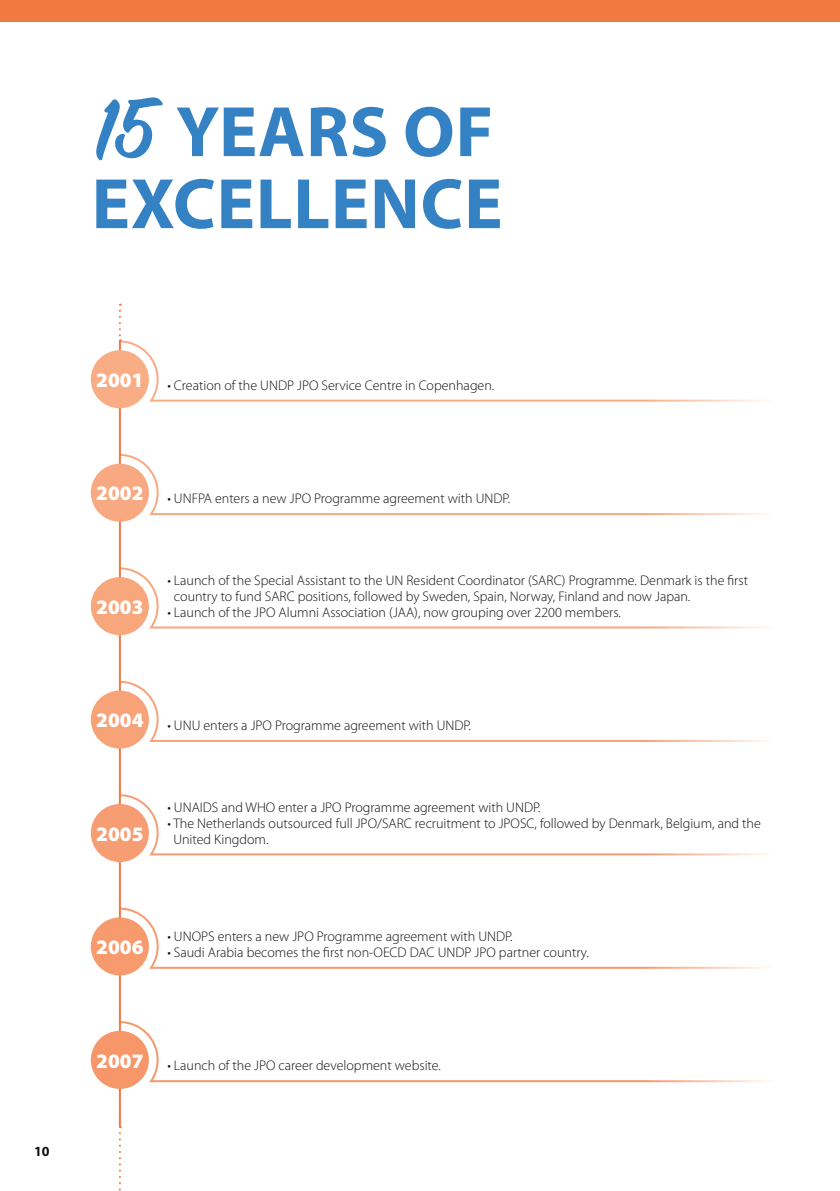
<style>
.page{position:relative;width:840px;height:1191px;background:#fff}
.page>*{position:absolute;margin:0;border:0;box-sizing:border-box;transform-origin:0 0}
.t1{font:700 72px/72px "Myriad Pro";letter-spacing:.01em;color:#3481c3;text-align:right}
.t2{font:900 20.6px "Myriad Pro";color:#fff}
.t3{font:300 14px/16px "Myriad Pro";color:#0d0f11}
.t4{font:700 14px "Myriad Pro";color:#0d0f11}
</style>
<div class="page">
<div style="left:0;top:0;width:839px;height:21px;background:#f37943"></div>
<svg style="left:118px;top:339px;width:647px;height:63px"></svg>
<svg style="left:118px;top:453px;width:647px;height:63px"></svg>
<svg style="left:118px;top:566px;width:649px;height:63px"></svg>
<svg style="left:118px;top:680px;width:649px;height:63px"></svg>
<svg style="left:118px;top:793px;width:649px;height:63px"></svg>
<svg style="left:118px;top:906px;width:649px;height:63px"></svg>
<svg style="left:118px;top:1020px;width:649px;height:63px"></svg>
<hr style="left:119px;top:340px;width:2px;height:787px;background:#f37943">
<div style="left:91px;top:350px;width:58px;height:58px;background:#f9ad85;border-radius:50%"></div>
<div style="left:91px;top:464px;width:58px;height:58px;background:#f8a981;border-radius:50%"></div>
<div style="left:91px;top:577px;width:58px;height:58px;background:#f8a67c;border-radius:50%"></div>
<div style="left:91px;top:690px;width:58px;height:58px;background:#f7a277;border-radius:50%"></div>
<div style="left:91px;top:804px;width:58px;height:58px;background:#f79d73;border-radius:50%"></div>
<div style="left:91px;top:917px;width:58px;height:58px;background:#f79a6d;border-radius:50%"></div>
<div style="left:91px;top:1030px;width:58px;height:59px;background:#f79769;border-radius:50%"></div>
<svg style="left:119px;top:1127px;width:2px;height:64px"></svg>
<svg style="left:119px;top:304px;width:2px;height:36px"></svg>
<svg style="left:96px;top:97px;width:67px;height:64px"></svg>
<h1 class="t1" style="left:91px;top:97px;width:412px">YEARS OF<br>EXCELLENCE</h1>
<p class="t4" style="left:34px;top:1143px;width:17px">10</p>
<h2 class="t2" style="left:96px;top:366px;width:49px">2001</h2>
<p class="t3" style="left:167px;top:377px;width:328px">• Creation of the UNDP JPO Service Centre in Copenhagen.</p>
<h2 class="t2" style="left:96px;top:480px;width:49px">2002</h2>
<p class="t3" style="left:167px;top:491px;width:344px">• UNFPA enters a new JPO Programme agreement with UNDP.</p>
<h2 class="t2" style="left:96px;top:593px;width:49px">2003</h2>
<p class="t3" style="left:174px;top:572px;width:575px;text-indent:-7px">• Launch of the Special Assistant to the UN Resident Coordinator (SARC) Programme. Denmark is the first country to fund SARC positions, followed by Sweden, Spain, Norway, Finland and now Japan.</p>
<p class="t3" style="left:167px;top:604px;width:454px">• Launch of the JPO Alumni Association (JAA), now grouping over 2200 members.</p>
<h2 class="t2" style="left:96px;top:706px;width:49px">2004</h2>
<p class="t3" style="left:167px;top:717px;width:305px">• UNU enters a JPO Programme agreement with UNDP.</p>
<h2 class="t2" style="left:96px;top:820px;width:49px">2005</h2>
<p class="t3" style="left:167px;top:799px;width:374px">• UNAIDS and WHO enter a JPO Programme agreement with UNDP.</p>
<p class="t3" style="left:173px;top:815px;width:588px;text-indent:-6px">• The Netherlands outsourced full JPO/SARC recruitment to JPOSC, followed by Denmark, Belgium, and the<br>United Kingdom.</p>
<h2 class="t2" style="left:96px;top:933px;width:49px">2006</h2>
<p class="t3" style="left:167px;top:928px;width:346px">• UNOPS enters a new JPO Programme agreement with UNDP.</p>
<p class="t3" style="left:167px;top:944px;width:423px">• Saudi Arabia becomes the first non-OECD DAC UNDP JPO partner country.</p>
<h2 class="t2" style="left:96px;top:1046px;width:49px">2007</h2>
<p class="t3" style="left:167px;top:1058px;width:275px">• Launch of the JPO career development website.</p>
</div>
